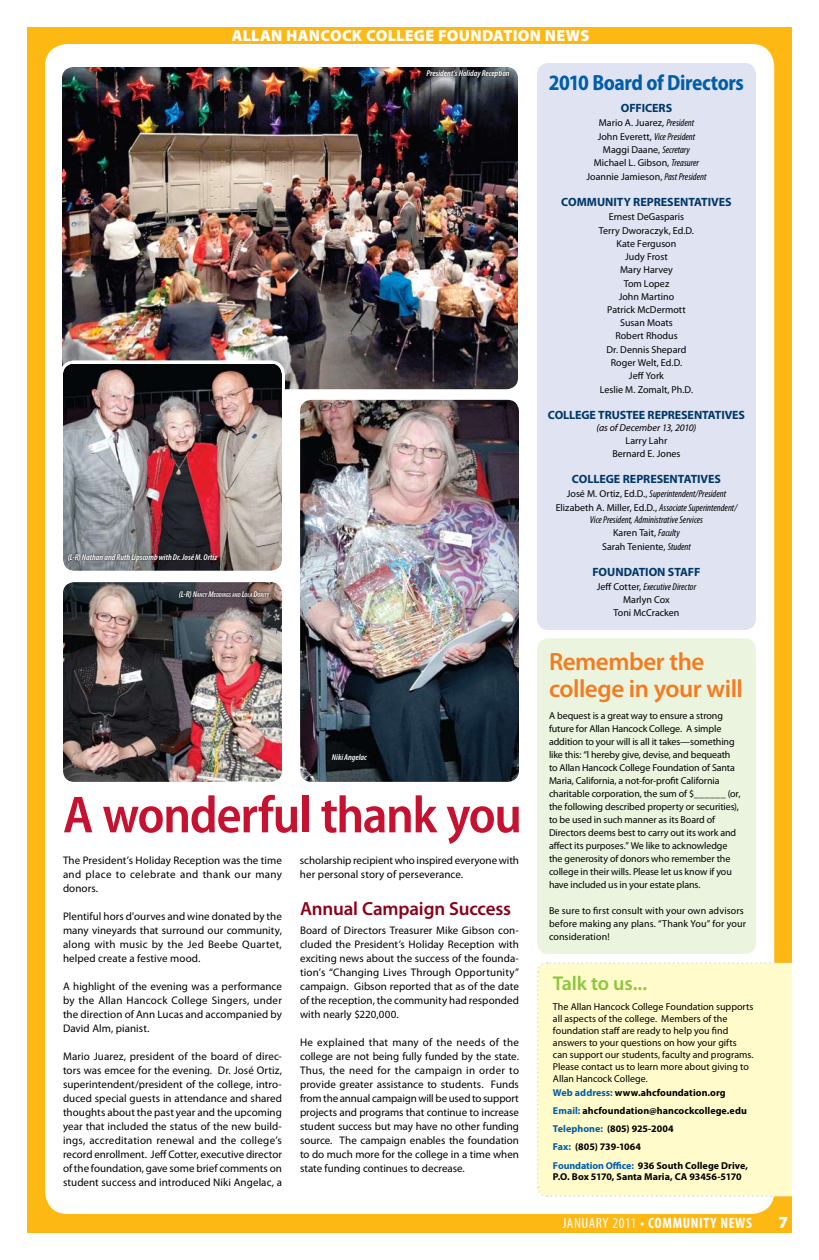
<style>
.page{position:relative;width:819px;height:1260px;background:#fff}
.page>*{position:absolute;margin:0;border:0;box-sizing:border-box;transform-origin:0 0}
.t1{font:600 semi-condensed 52.5px "Myriad Pro";letter-spacing:-.025em;color:#c41230}
.t2{font:600 25px/27px "Myriad Pro";letter-spacing:-.02em;color:#f47b20}
.t3{font:700 semi-condensed 22px "Myriad Pro";letter-spacing:-.02em;color:#005daa;scale:.95 1}
.t4{font:600 20px "Myriad Pro";letter-spacing:-.01em;color:#8cc63f}
.t5{font:600 19px "Myriad Pro";letter-spacing:-.01em;color:#8b0019}
.t6{font:900 17px "Myriad Pro";color:#fff}
.t7{font:900 16px "Myriad Pro";letter-spacing:.015em;color:#fff}
.t8{font:700 condensed 15px "Myriad Pro";letter-spacing:.04em;color:#fff}
.t9{font:700 12px "Myriad Pro";letter-spacing:-.005em;color:#003768}
.t10{font:11px/14px "Myriad Pro";letter-spacing:.005em;color:#000;text-align:justify}
.t11{font:10px/13.3px "Myriad Pro";letter-spacing:-.005em;color:#000;text-align:center}
.t12{font:700 10px/18.2px "Myriad Pro";letter-spacing:.005em;color:#000}
.t13{font:italic condensed 10px/13px "Myriad Pro";color:#000;text-align:center}
.t14{font:italic 10px "Myriad Pro";letter-spacing:-.005em;color:#000}
.t15{font:italic 600 condensed 8.5px "Myriad Pro";color:#fff;scale:1.05 1}
.t16{font:italic 600 condensed 5.9px "Myriad Pro";letter-spacing:-.005em;color:#fff;scale:1.05 1}
.s1{font-size:8.5px}
.s2{font-style:italic;font-stretch:condensed}
.s3{font-style:normal;font-stretch:normal}
.s4{color:#005daa}
.s5{font-weight:400}
</style>
<div class="page">
<div style="left:27px;top:27px;width:765px;height:1206px;background:#fdb813"></div>
<div style="left:45px;top:44px;width:729px;height:1170px;background:#fff;border-radius:22px"></div>
<svg style="left:537px;top:961px;width:255px;height:237px;background:#fefacd"></svg>
<div style="left:537px;top:63px;width:219px;height:567px;background:#dfe3f2;border-radius:11px"></div>
<div style="left:537px;top:638px;width:219px;height:316px;background:#ebf4de;border-radius:11px"></div>
<img style="left:62px;top:67px;width:456px;height:322px">
<img style="left:64px;top:364px;width:217px;height:206px">
<div style="left:60px;top:360px;width:225px;height:214px;border:3px solid #fff;border-radius:13px"></div>
<div style="left:66px;top:552px;width:153px;height:11px;background:#000;opacity:.75"></div>
<img style="left:63px;top:582px;width:219px;height:200px">
<div style="left:177px;top:589px;width:95px;height:11px;background:#000;opacity:.75"></div>
<img style="left:300px;top:400px;width:219px;height:382px">
<div style="left:330px;top:752px;width:39px;height:11px;background:#080b0e"></div>
<div style="left:425px;top:68px;width:86px;height:11px;background:#000;opacity:.75"></div>
<h3 class="t7" style="left:232px;top:27px;width:359px">ALLAN HANCOCK COLLEGE FOUNDATION NEWS</h3>
<p class="t15" style="left:427px;top:69px;width:81px">President’s Holiday Reception</p>
<p class="t15" style="left:68px;top:553px;width:144px">(L-R) Nathan and Ruth Lipscomb with Dr. José M. Ortiz</p>
<p class="t16" style="left:179px;top:592px;width:88px"><span class="s1">(L-R) N</span>ANCY <span class="s1">M</span>EDDINGS AND <span class="s1">L</span>OLA <span class="s1">D</span>ORITY</p>
<p class="t15" style="left:332px;top:753px;width:35px">Niki Angelac</p>
<h1 class="t1" style="left:63px;top:786px;width:460px">A wonderful thank you</h1>
<p class="t10" style="left:63px;top:853px;width:220px">The President’s Holiday Reception was the time and place to celebrate and thank our many donors.</p>
<p class="t10" style="left:63px;top:909px;width:221px">Plentiful hors d'ourves and wine donated by the many vineyards that surround our community, along with music by the Jed Beebe Quartet, helped create a festive mood.</p>
<p class="t10" style="left:63px;top:979px;width:220px">A highlight of the evening was a performance by the Allan Hancock College Singers, under the direction of Ann Lucas and accompanied by David Alm, pianist.</p>
<p class="t10" style="left:63px;top:1049px;width:221px">Mario Juarez, president of the board of direc&shy;tors was emcee for the evening. Dr. José Ortiz, superintendent/president of the college, intro&shy;duced special guests in attendance and shared thoughts about the past year and the upcoming year that included the status of the new build&shy;ings, accreditation renewal and the college’s record enrollment. Jeff Cotter, executive director of the foundation, gave some brief comments on student success and introduced Niki Angelac, a</p>
<p class="t10" style="left:300px;top:853px;width:220px">scholarship recipient who inspired everyone with her personal story of perseverance.</p>
<h3 class="t5" style="left:300px;top:897px;width:213px">Annual Campaign Success</h3>
<p class="t10" style="left:300px;top:923px;width:221px">Board of Directors Treasurer Mike Gibson con&shy;cluded the President’s Holiday Reception with exciting news about the success of the founda&shy;tion’s “Changing Lives Through Opportunity” campaign. Gibson reported that as of the date of the reception, the community had responded with nearly $220,000.</p>
<p class="t10" style="left:300px;top:1035px;width:221px">He explained that many of the needs of the college are not being fully funded by the state.<br>Thus, the need for the campaign in order to provide greater assistance to students. Funds from the annual campaign will be used to support projects and programs that continue to increase student success but may have no other funding source. The campaign enables the foundation to do much more for the college in a time when state funding continues to decrease.</p>
<h3 class="t3" style="left:549px;top:70px;width:207px">2010 Board of Directors</h3>
<p class="t9" style="left:621px;top:100px;width:53px">OFFICERS</p>
<p class="t11" style="left:587px;top:116px;width:121px">Mario A. Juarez, <span class="s2">President<br></span>John Everett, <span class="s2">Vice President<br></span>Maggi Daane, <span class="s2">Secretary<br></span>Michael L. Gibson, <span class="s2">Treasurer<br></span>Joannie Jamieson, <span class="s2">Past President</span></p>
<p class="t9" style="left:561px;top:194px;width:172px">COMMUNITY REPRESENTATIVES</p>
<p class="t11" style="left:599px;top:210px;width:97px">Ernest DeGasparis<br>Terry Dworaczyk, Ed.D.<br>Kate Ferguson<br>Judy Frost<br>Mary Harvey<br>Tom Lopez<br>John Martino<br>Patrick McDermott<br>Susan Moats<br>Robert Rhodus<br>Dr. Dennis Shepard<br>Roger Welt, Ed.D.<br>Jeff York<br>Leslie M. Zomalt, Ph.D.</p>
<p class="t9" style="left:548px;top:407px;width:199px">COLLEGE TRUSTEE REPRESENTATIVES</p>
<p class="t14" style="left:597px;top:422px;width:101px">(as of December 13, 2010)</p>
<p class="t11" style="left:612px;top:434px;width:70px">Larry Lahr<br>Bernard E. Jones</p>
<p class="t9" style="left:572px;top:471px;width:151px">COLLEGE REPRESENTATIVES</p>
<p class="t13" style="left:556px;top:487px;width:183px"><span class="s3">José M. Ortiz, Ed.D.,</span> Superintendent/President <span class="s3">Elizabeth A. Miller, Ed.D.,</span> Associate Superintendent/ Vice President, Administrative Services<br><span class="s3">Karen Tait,</span> Faculty<br><span class="s3">Sarah Teniente,</span> Student</p>
<p class="t9" style="left:593px;top:564px;width:109px">FOUNDATION STAFF</p>
<p class="t11" style="left:597px;top:580px;width:101px">Jeff Cotter, <span class="s2">Executive Director<br></span>Marlyn Cox<br>Toni McCracken</p>
<h2 class="t2" style="left:549px;top:647px;width:195px">Remember the college in your will</h2>
<p class="t11" style="left:549px;top:709px;width:193px;line-height:13px;text-align:left">A bequest is a great way to ensure a strong future for Allan Hancock College. A simple addition to your will is all it takes—something like this: “l hereby give, devise, and bequeath to Allan Hancock College Foundation of Santa Maria, California, a not-for-profit California charitable corporation, the sum of $______ (or, the following described property or securities), to be used in such manner as its Board of Directors deems best to carry out its work and affect its purposes.” We like to acknowledge the generosity of donors who remember the college in their wills. Please let us know if you have included us in your estate plans.</p>
<p class="t11" style="left:549px;top:904px;width:199px;line-height:13px;text-align:left">Be sure to first consult with your own advisors before making any plans. “Thank You” for your consideration!</p>
<h3 class="t4" style="left:553px;top:971px;width:96px">Talk to us...</h3>
<p class="t11" style="left:553px;top:1000px;width:202px;line-height:12px;text-align:left">The Allan Hancock College Foundation supports all aspects of the college. Members of the foundation staff are ready to help you find answers to your questions on how your gifts can support our students, faculty and programs.<br>Please contact us to learn more about giving to Allan Hancock College.</p>
<p class="t12" style="left:553px;top:1083px;width:197px"><span class="s4">Web address:</span> www.ahcfoundation.org <span class="s4">Email:</span> ahcfoundation@hancockcollege.edu <span class="s4">Telephone:</span> (805) 925-2004<br><span class="s4">Fax:</span> (805) 739-1064<br><span class="s4">Foundation Office:</span> 936 South College Drive,</p>
<p class="t12" style="left:553px;top:1167px;width:190px">P.O. Box 5170, Santa Maria, CA 93456-5170</p>
<h3 class="t8" style="left:562px;top:1214px;width:191px"><span class="s5">JANUARY 2011</span> • COMMUNITY NEWS</h3>
<h3 class="t6" style="left:779px;top:1213px;width:11px">7</h3>
</div>
